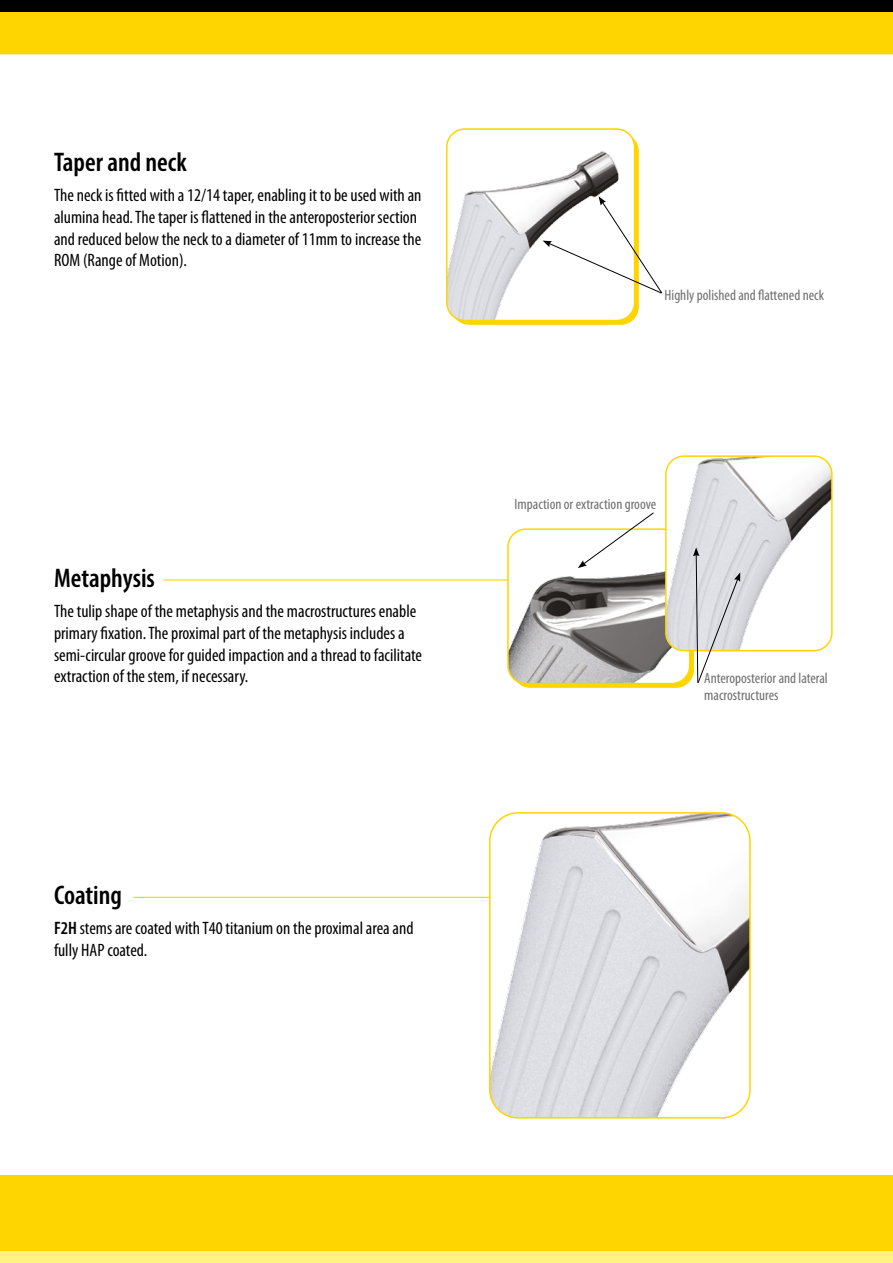
<style>
.page{position:relative;width:893px;height:1263px;background:#fff}
.page>*{position:absolute;margin:0;border:0;box-sizing:border-box;transform-origin:0 0}
.t1{font:600 condensed 27px "Myriad Pro";color:#000}
.t2{font:condensed 18px/21.6px "Myriad Pro";color:#000}
.t3{font:condensed 15px/16.5px "Myriad Pro";color:#706f6f}
.s1{font-weight:600}
</style>
<div class="page">
<div style="left:451px;top:133px;width:188px;height:192px;background:#ffd500;border-radius:18px"></div>
<img style="left:447px;top:131px;width:188px;height:190px">
<div style="left:446px;top:128px;width:189px;height:193px;border:2px solid #ffd500;border-radius:18px"></div>
<svg style="left:543px;top:196px;width:119px;height:98px"></svg>
<div style="left:512px;top:533px;width:182px;height:155px;background:#ffd500;border-radius:18px"></div>
<hr style="left:133px;top:897px;width:367px;height:1px;background:#ffd500">
<hr style="left:164px;top:579px;width:531px;height:1px;background:#ffd500">
<img style="left:510px;top:531px;width:180px;height:153px">
<div style="left:507px;top:528px;width:183px;height:156px;border:2px solid #ffd500;border-radius:18px"></div>
<img style="left:666px;top:458px;width:164px;height:193px">
<div style="left:665px;top:455px;width:168px;height:196px;border:2px solid #ffd500;border-radius:18px"></div>
<svg style="left:578px;top:512px;width:76px;height:56px"></svg>
<svg style="left:693px;top:547px;width:47px;height:136px"></svg>
<img style="left:490px;top:815px;width:259px;height:303px">
<div style="left:489px;top:812px;width:262px;height:306px;border:2px solid #ffd500;border-radius:28px"></div>
<div style="left:0;top:12px;width:893px;height:42px;background:#ffd500"></div>
<div style="left:0;top:0;width:893px;height:12px;background:#000"></div>
<div style="left:0;top:1175px;width:893px;height:88px;background:#ffd500"></div>
<div style="left:0;top:1251px;width:893px;height:12px;background:#fff482"></div>
<h1 class="t1" style="left:54px;top:146px;width:134px">Taper and neck</h1>
<p class="t2" style="left:54px;top:184px;width:369px">The neck is fitted with a 12/14 taper, enabling it to be used with an alumina head. The taper is flattened in the anteroposterior section and reduced below the neck to a diameter of 11mm to increase the ROM (Range of Motion).</p>
<h1 class="t1" style="left:54px;top:562px;width:102px">Metaphysis</h1>
<p class="t2" style="left:54px;top:600px;width:370px">The tulip shape of the metaphysis and the macrostructures enable primary fixation. The proximal part of the metaphysis includes a semi-circular groove for guided impaction and a thread to facilitate extraction of the stem, if necessary.</p>
<h1 class="t1" style="left:54px;top:878px;width:70px">Coating</h1>
<p class="t2" style="left:54px;top:917px;width:361px"><span class="s1">F2H</span> stems are coated with T40 titanium on the proximal area and fully HAP coated.</p>
<p class="t3" style="left:665px;top:286px;width:161px">Highly polished and flattened neck</p>
<p class="t3" style="left:515px;top:495px;width:143px">Impaction or extraction groove</p>
<p class="t3" style="left:704px;top:670px;width:125px">Anteroposterior and lateral macrostructures</p>
</div>
